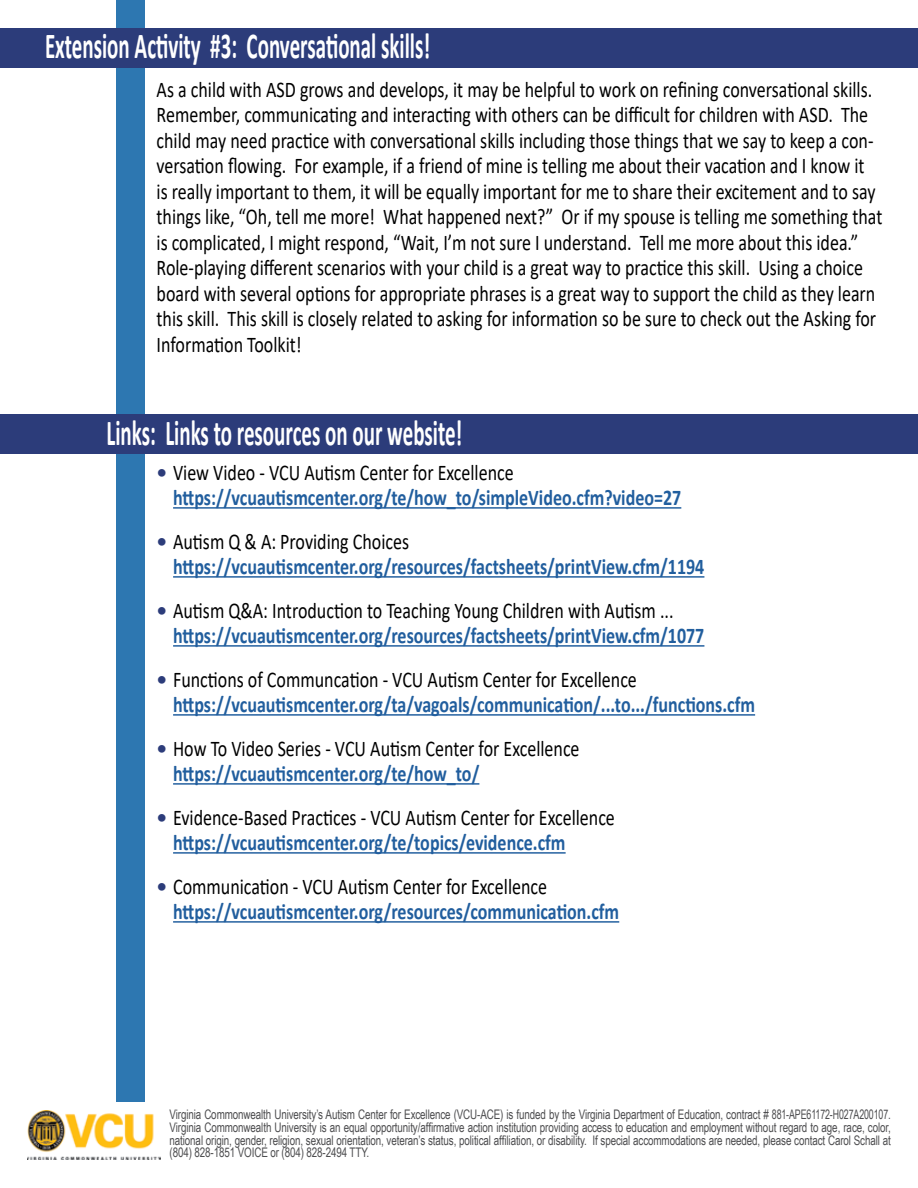
<style>
.page{position:relative;width:918px;height:1188px;background:#fff}
.page>*{position:absolute;margin:0;border:0;box-sizing:border-box;transform-origin:0 0}
.t1{font:700 36.75px "Calibri";color:#fff;scale:.57 1}
.t2{font:22.5px/25.5px "Calibri";color:#000;scale:.8 1}
.t3{font:700 22.5px "Calibri";color:#215e9e;scale:.8 1}
.t4{font:13.2px/12.8px "Arial Narrow";letter-spacing:-.01em;color:#4d4d4f;text-align:justify;scale:.91 1}
</style>
<div class="page">
<div style="left:117px;top:0;width:28px;height:1102px;background:#2d77b1"></div>
<div style="left:0;top:28px;width:918px;height:40px;background:#2c3c7a"></div>
<div style="left:0;top:414px;width:918px;height:40px;background:#2c3c7a"></div>
<hr style="left:173px;top:507px;width:508px;height:2px;background:#215e9e">
<hr style="left:173px;top:576px;width:531px;height:2px;background:#215e9e">
<hr style="left:173px;top:645px;width:531px;height:2px;background:#215e9e">
<hr style="left:173px;top:714px;width:582px;height:2px;background:#215e9e">
<hr style="left:173px;top:783px;width:306px;height:2px;background:#215e9e">
<hr style="left:173px;top:852px;width:393px;height:2px;background:#215e9e">
<hr style="left:173px;top:921px;width:446px;height:2px;background:#215e9e">
<img style="left:27px;top:1110px;width:134px;height:50px">
<p class="t1" style="left:45px;top:20px;width:678px">Extension Activity #3: Conversational skills!</p>
<p class="t2" style="left:157px;top:76px;width:909px">As a child with ASD grows and develops, it may be helpful to work on refining conversational skills.<br>Remember, communicating and interacting with others can be difficult for children with ASD. The child may need practice with conversational skills including those things that we say to keep a con&shy;versation flowing. For example, if a friend of mine is telling me about their vacation and I know it<br>is really important to them, it will be equally important for me to share their excitement and to say things like, “Oh, tell me more! What happened next?” Or if my spouse is telling me something that is complicated, I might respond, “Wait, I’m not sure I understand. Tell me more about this idea.” Role-playing different scenarios with your child is a great way to practice this skill. Using a choice board with several options for appropriate phrases is a great way to support the child as they learn this skill. This skill is closely related to asking for information so be sure to check out the Asking for Information Toolkit!</p>
<p class="t1" style="left:106px;top:406px;width:626px">Links: Links to resources on our website!</p>
<p class="t2" style="left:173px;top:459px;width:427px">View Video - VCU Autism Center for Excellence</p>
<p class="t3" style="left:173px;top:482px;width:637px">https://vcuautismcenter.org/te/how_to/simpleVideo.cfm?video=27</p>
<p class="t2" style="left:173px;top:528px;width:297px">Autism Q &amp; A: Providing Choices</p>
<p class="t3" style="left:173px;top:551px;width:666px">https://vcuautismcenter.org/resources/factsheets/printView.cfm/1194</p>
<p class="t2" style="left:173px;top:597px;width:627px">Autism Q&amp;A: Introduction to Teaching Young Children with Autism ...</p>
<p class="t3" style="left:173px;top:620px;width:666px">https://vcuautismcenter.org/resources/factsheets/printView.cfm/1077</p>
<p class="t2" style="left:173px;top:666px;width:581px">Functions of Communcation - VCU Autism Center for Excellence</p>
<p class="t3" style="left:173px;top:689px;width:729px">https://vcuautismcenter.org/ta/vagoals/communication/...to.../functions.cfm</p>
<p class="t2" style="left:173px;top:735px;width:510px">How To Video Series - VCU Autism Center for Excellence</p>
<p class="t3" style="left:173px;top:758px;width:384px">https://vcuautismcenter.org/te/how_to/</p>
<p class="t2" style="left:173px;top:804px;width:554px">Evidence-Based Practices - VCU Autism Center for Excellence</p>
<p class="t3" style="left:173px;top:827px;width:492px">https://vcuautismcenter.org/te/topics/evidence.cfm</p>
<p class="t2" style="left:173px;top:873px;width:469px">Communication - VCU Autism Center for Excellence</p>
<p class="t3" style="left:173px;top:896px;width:559px">https://vcuautismcenter.org/resources/communication.cfm</p>
<p class="t4" style="left:170px;top:1108px;width:794px">Virginia Commonwealth University’s Autism Center for Excellence (VCU-ACE) is funded by the Virginia Department of Education, contract # 881-APE61172-H027A200107.<br>Virginia Commonwealth University is an equal opportunity/affirmative action institution providing access to education and employment without regard to age, race, color, national origin, gender, religion, sexual orientation, veteran’s status, political affiliation, or disability. If special accommodations are needed, please contact Carol Schall at (804) 828-1851 VOICE or (804) 828-2494 TTY.</p>
</div>
